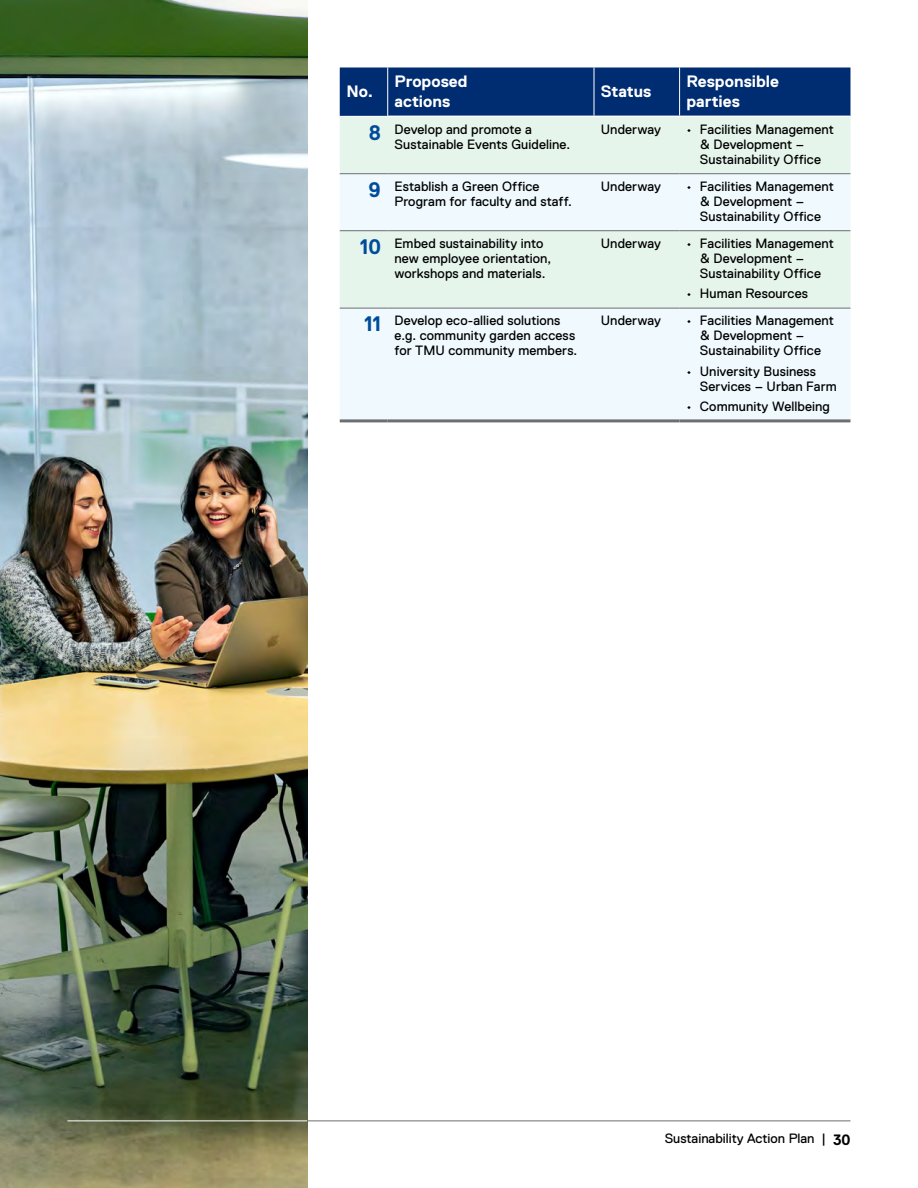
<style>
.page{position:relative;width:918px;height:1188px;background:#fff}
.page>*{position:absolute;margin:0;border:0;box-sizing:border-box;transform-origin:0 0}
.table_number_bold{font:700 21px "Replica Std";color:#004c9b}
._1_body{font:700 16.5px/19.5px "Replica Std";color:#fff}
.table_-_body{font:13.5px/15px "Replica Std";letter-spacing:.005em;color:#000}
.table_-_bullet{font:13.5px/15px "Replica Std";letter-spacing:.005em;color:#000}
.s1{font-weight:700;font-size:15px}
</style>
<div class="page">
<img style="left:0;top:0;width:307px;height:1188px">
<div style="left:340px;top:68px;width:510px;height:48px;background:#002d72"></div>
<div style="left:340px;top:117px;width:510px;height:56px;background:#e6f5ec"></div>
<svg style="left:340px;top:174px;width:510px;height:245px;fill:#eff9fe"></svg>
<hr style="left:340px;top:419px;width:48px;height:3px;background:#6d6e71">
<hr style="left:388px;top:419px;width:206px;height:3px;background:#6d6e71">
<hr style="left:594px;top:419px;width:86px;height:3px;background:#6d6e71">
<hr style="left:680px;top:419px;width:170px;height:3px;background:#6d6e71">
<hr style="left:387px;top:67px;width:1px;height:49px;background:#fff">
<hr style="left:594px;top:67px;width:1px;height:49px;background:#fff">
<hr style="left:679px;top:67px;width:1px;height:49px;background:#fff">
<hr style="left:340px;top:173px;width:48px;height:1px;background:#6d6e71">
<hr style="left:388px;top:173px;width:206px;height:1px;background:#6d6e71">
<hr style="left:594px;top:173px;width:86px;height:1px;background:#6d6e71">
<hr style="left:680px;top:173px;width:170px;height:1px;background:#6d6e71">
<hr style="left:340px;top:230px;width:48px;height:1px;background:#6d6e71">
<hr style="left:388px;top:230px;width:206px;height:1px;background:#6d6e71">
<hr style="left:594px;top:230px;width:86px;height:1px;background:#6d6e71">
<hr style="left:680px;top:230px;width:170px;height:1px;background:#6d6e71">
<hr style="left:340px;top:308px;width:48px;height:1px;background:#6d6e71">
<hr style="left:388px;top:308px;width:206px;height:1px;background:#6d6e71">
<hr style="left:594px;top:308px;width:86px;height:1px;background:#6d6e71">
<hr style="left:680px;top:308px;width:170px;height:1px;background:#6d6e71">
<hr style="left:307px;top:1120px;width:543px;height:1px;background:#6d6e71">
<hr style="left:68px;top:1120px;width:239px;height:1px;background:#fff">
<p class="_1_body" style="left:346px;top:82px;width:28px">No.</p>
<p class="_1_body" style="left:394px;top:72px;width:75px">Proposed actions</p>
<p class="_1_body" style="left:601px;top:82px;width:52px">Status</p>
<p class="_1_body" style="left:686px;top:72px;width:94px">Responsible parties</p>
<p class="table_number_bold" style="left:369px;top:121px;width:14px">8</p>
<p class="table_-_body" style="left:394px;top:122px;width:177px">Develop and promote a<br>Sustainable Events Guideline.</p>
<p class="table_-_body" style="left:601px;top:122px;width:62px">Underway</p>
<p class="table_-_bullet" style="left:700px;top:122px;width:136px;text-indent:-14px">• Facilities Management &amp; Development –<br>Sustainability Office</p>
<p class="table_number_bold" style="left:369px;top:178px;width:14px">9</p>
<p class="table_-_body" style="left:394px;top:179px;width:179px">Establish a Green Office<br>Program for faculty and staff.</p>
<p class="table_-_body" style="left:601px;top:179px;width:62px">Underway</p>
<p class="table_-_bullet" style="left:700px;top:179px;width:136px;text-indent:-14px">• Facilities Management &amp; Development –<br>Sustainability Office</p>
<p class="table_number_bold" style="left:360px;top:235px;width:23px">10</p>
<p class="table_-_body" style="left:394px;top:236px;width:158px">Embed sustainability into new employee orientation, workshops and materials.</p>
<p class="table_-_body" style="left:601px;top:236px;width:62px">Underway</p>
<p class="table_-_bullet" style="left:700px;top:236px;width:136px;text-indent:-14px">• Facilities Management &amp; Development –<br>Sustainability Office</p>
<p class="table_-_bullet" style="left:686px;top:286px;width:123px">• Human Resources</p>
<p class="table_number_bold" style="left:364px;top:312px;width:18px">11</p>
<p class="table_-_body" style="left:394px;top:313px;width:184px">Develop eco-allied solutions e.g. community garden access for TMU community members.</p>
<p class="table_-_body" style="left:601px;top:313px;width:62px">Underway</p>
<p class="table_-_bullet" style="left:700px;top:313px;width:136px;text-indent:-14px">• Facilities Management &amp; Development –<br>Sustainability Office</p>
<p class="table_-_bullet" style="left:700px;top:364px;width:138px;text-indent:-14px">• University Business<br>Services – Urban Farm</p>
<p class="table_-_bullet" style="left:686px;top:399px;width:145px">• Community Wellbeing</p>
<p class="table_-_body" style="left:665px;top:1131px;width:187px">Sustainability Action Plan | <span class="s1">30</span></p>
</div>
